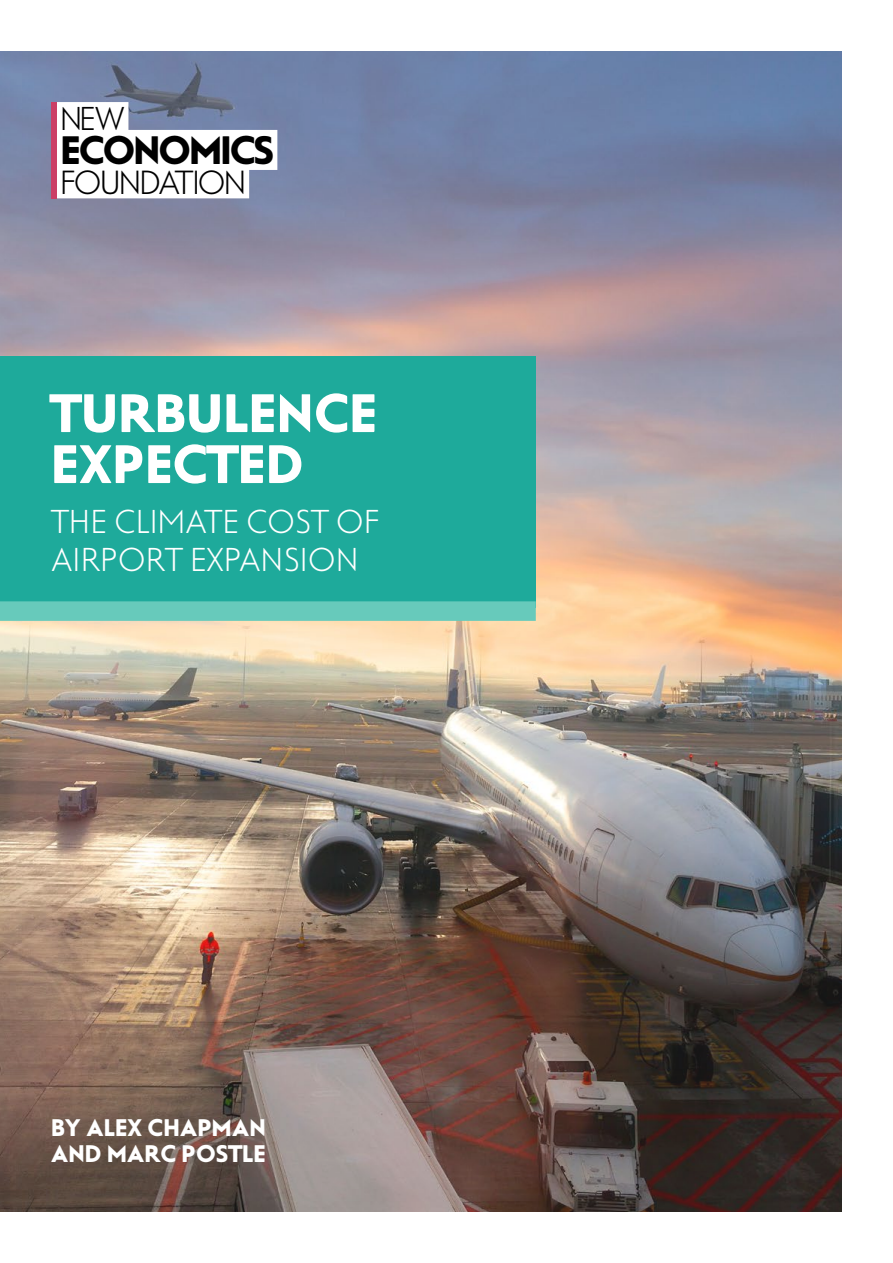
<style>
.page{position:relative;width:893px;height:1263px;background:#fff}
.page>*{position:absolute;margin:0;border:0;box-sizing:border-box;transform-origin:0 0}
.t1{font:54px/51px "Steagal Bo";letter-spacing:.01em;color:#fff}
.t2{font:39.6px "Steagal Bo";letter-spacing:-.045em;color:#000}
.t3{font:33.3px "Steagal Li";letter-spacing:-.08em;color:#000}
.t4{font:33px/37.5px "Steagal Li";letter-spacing:-.01em;color:#fff}
.t5{font:33px "Steagal Li";color:#000}
.t6{font:24px/25.5px "Steagal Bo";letter-spacing:.01em;color:#fff}
</style>
<div class="page">
<img style="left:0;top:51px;width:842px;height:1161px">
<div style="left:0;top:357px;width:536px;height:251px;background:#1eaa9b"></div>
<div style="left:0;top:601px;width:536px;height:20px;background:#67cabb"></div>
<svg style="left:57px;top:102px;width:220px;height:96px"></svg>
<div style="left:51px;top:102px;width:6px;height:96px;background:#cb3f66"></div>
<p class="t5" style="left:59px;top:101px;width:67px">NEW</p>
<p class="t2" style="left:60px;top:128px;width:216px">ECONOMICS</p>
<p class="t3" style="left:59px;top:164px;width:189px">FOUNDATION</p>
<h1 class="t1" style="left:51px;top:388px;width:327px">TURBULENCE<br>EXPECTED</h1>
<p class="t4" style="left:51px;top:504px;width:330px">THE CLIMATE COST OF<br>AIRPORT EXPANSION</p>
<p class="t6" style="left:51px;top:1115px;width:216px">BY ALEX CHAPMAN<br>AND MARC POSTLE</p>
</div>
